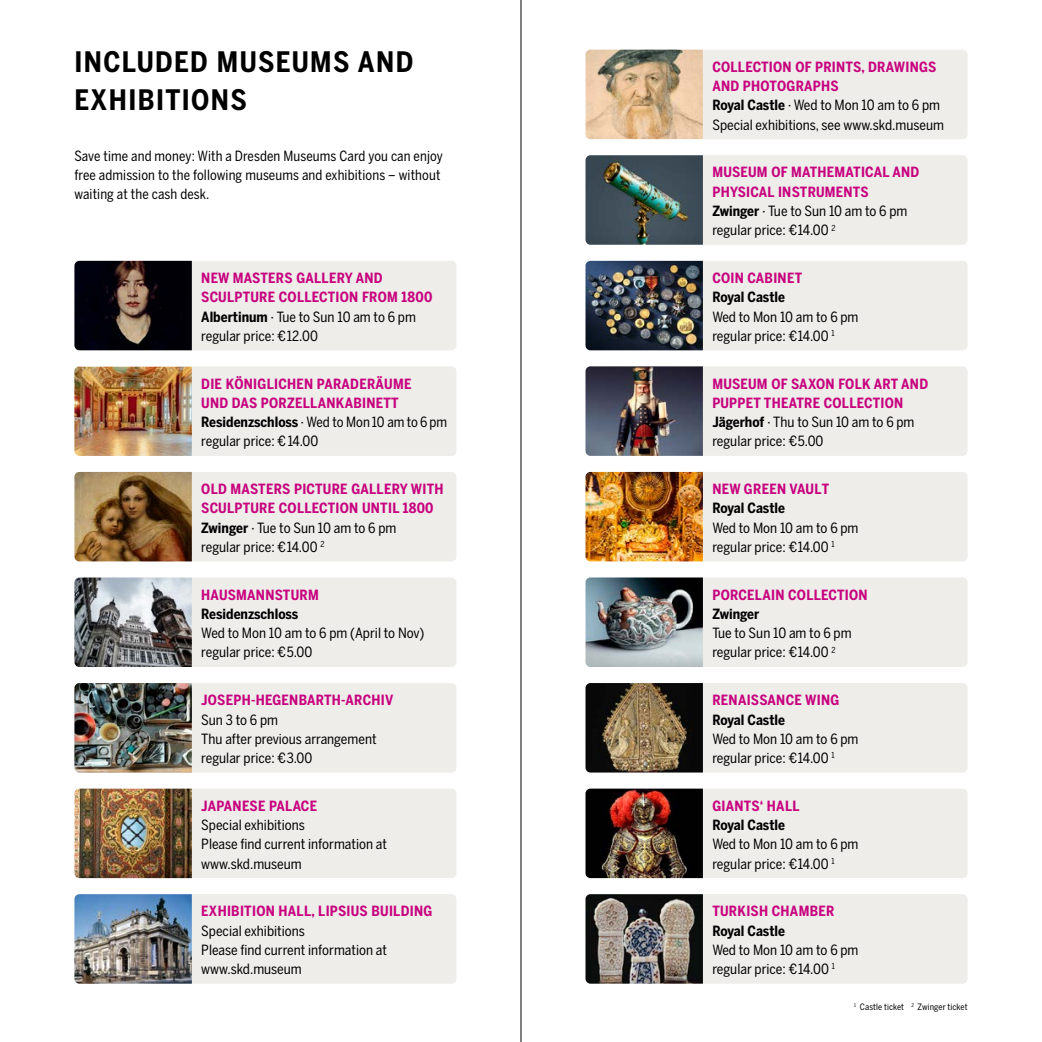
<style>
.page{position:relative;width:1042px;height:1042px;background:#fff}
.page>*{position:absolute;margin:0;border:0;box-sizing:border-box;transform-origin:0 0}
.t1{font:700 28px/38.5px "Benton Sans Cond";letter-spacing:.05em;color:#000}
.t2{font:14px/19.2px "Benton Sans Cond";color:#000}
.t3{font:700 14px/19.2px "Benton Sans Cond";letter-spacing:.02em;color:#c7007e}
.t4{font:700 14px "Benton Sans Cond";color:#000}
.t5{font:8.75px "Benton Sans Cond";letter-spacing:.01em;color:#000}
.s1{color:#000}
.s2{font-weight:400;color:#000}
.s3{font-weight:700;color:#c7007e}
.s4{font-weight:700}
</style>
<div class="page">
<div style="left:192px;top:789px;width:264px;height:89px;background:#eeedea"></div>
<img style="left:74px;top:788px;width:118px;height:90px">
<div style="left:192px;top:472px;width:264px;height:89px;background:#eeedea"></div>
<img style="left:74px;top:472px;width:118px;height:89px">
<div style="left:192px;top:683px;width:264px;height:89px;background:#eeedea"></div>
<img style="left:74px;top:683px;width:118px;height:89px">
<div style="left:192px;top:366px;width:264px;height:90px;background:#eeedea"></div>
<img style="left:74px;top:367px;width:118px;height:89px">
<div style="left:192px;top:261px;width:264px;height:89px;background:#eeedea"></div>
<img style="left:74px;top:261px;width:118px;height:89px">
<div style="left:192px;top:894px;width:264px;height:89px;background:#eeedea"></div>
<img style="left:74px;top:894px;width:118px;height:89px">
<div style="left:192px;top:577px;width:264px;height:90px;background:#eeedea"></div>
<img style="left:74px;top:577px;width:118px;height:90px">
<div style="left:703px;top:683px;width:264px;height:89px;background:#eeedea"></div>
<img style="left:585px;top:683px;width:118px;height:89px">
<div style="left:703px;top:366px;width:264px;height:90px;background:#eeedea"></div>
<img style="left:585px;top:366px;width:118px;height:90px">
<div style="left:703px;top:261px;width:264px;height:89px;background:#eeedea"></div>
<img style="left:585px;top:261px;width:118px;height:89px">
<div style="left:703px;top:577px;width:264px;height:90px;background:#eeedea"></div>
<img style="left:585px;top:577px;width:118px;height:90px">
<div style="left:703px;top:789px;width:264px;height:89px;background:#eeedea"></div>
<img style="left:585px;top:788px;width:118px;height:90px">
<div style="left:703px;top:50px;width:264px;height:89px;background:#eeedea"></div>
<img style="left:585px;top:50px;width:118px;height:89px">
<div style="left:703px;top:894px;width:264px;height:89px;background:#eeedea"></div>
<img style="left:585px;top:894px;width:118px;height:89px">
<div style="left:703px;top:155px;width:264px;height:90px;background:#eeedea"></div>
<img style="left:585px;top:155px;width:118px;height:90px">
<div style="left:703px;top:472px;width:264px;height:89px;background:#eeedea"></div>
<img style="left:585px;top:472px;width:118px;height:89px">
<hr style="left:521px;top:0;width:1px;height:1042px;background:#000">
<h1 class="t1" style="left:74px;top:42px;width:340px">INCLUDED MUSEUMS AND<br>EXHIBITIONS</h1>
<p class="t2" style="left:74px;top:146px;width:370px">Save time and money: With a Dresden Museums Card you can enjoy free admission to the following museums and exhibitions – without waiting at the cash desk.</p>
<p class="t3" style="left:201px;top:268px;width:233px">NEW MASTERS GALLERY AND<br>SCULPTURE COLLECTION FROM 1800<br><span class="s1">Albertinum</span> <span class="s2">· Tue to Sun 10 am to 6 pm regular price: €12.00</span></p>
<p class="t3" style="left:201px;top:374px;width:247px">DIE KÖNIGLICHEN PARADERÄUME<br>UND DAS PORZELLANKABINETT<br><span class="s1">Residenzschloss</span> <span class="s2">· Wed to Mon 10 am to 6 pm regular price: € 14.00</span></p>
<p class="t3" style="left:201px;top:479px;width:244px">OLD MASTERS PICTURE GALLERY WITH<br>SCULPTURE COLLECTION UNTIL 1800<br><span class="s1">Zwinger</span> <span class="s2">· Tue to Sun 10 am to 6 pm<br>regular price: €14.00</span> <sup>2</sup></p>
<p class="t3" style="left:201px;top:585px;width:119px">HAUSMANNSTURM</p>
<p class="t4" style="left:201px;top:605px;width:99px">Residenzschloss</p>
<p class="t2" style="left:201px;top:623px;width:224px">Wed to Mon 10 am to 6 pm (April to Nov) regular price: €5.00</p>
<p class="t3" style="left:201px;top:690px;width:193px">JOSEPH-HEGENBARTH-ARCHIV</p>
<p class="t2" style="left:201px;top:710px;width:177px">Sun 3 to 6 pm<br>Thu after previous arrangement regular price: €3.00</p>
<p class="t3" style="left:201px;top:796px;width:117px">JAPANESE PALACE</p>
<p class="t2" style="left:201px;top:815px;width:187px">Special exhibitions<br>Please find current information at www.skd.museum</p>
<p class="t3" style="left:201px;top:901px;width:233px">EXHIBITION HALL, LIPSIUS BUILDING</p>
<p class="t2" style="left:201px;top:921px;width:187px">Special exhibitions<br>Please find current information at www.skd.museum</p>
<p class="t2" style="left:712px;top:57px;width:233px"><span class="s3">COLLECTION OF PRINTS, DRAWINGS<br>AND PHOTOGRAPHS<br></span><span class="s4">Royal Castle</span> · Wed to Mon 10 am to 6 pm<br>Special exhibitions, see www.skd.museum</p>
<p class="t3" style="left:712px;top:163px;width:208px">MUSEUM OF MATHEMATICAL AND<br>PHYSICAL INSTRUMENTS<br><span class="s1">Zwinger</span> <span class="s2">· Tue to Sun 10 am to 6 pm regular price: €14.00</span> <sup>2</sup></p>
<p class="t3" style="left:712px;top:268px;width:91px">COIN CABINET</p>
<p class="t4" style="left:712px;top:289px;width:74px">Royal Castle</p>
<p class="t2" style="left:712px;top:307px;width:148px">Wed to Mon 10 am to 6 pm regular price: €14.00 <sup>1</sup></p>
<p class="t3" style="left:712px;top:374px;width:217px">MUSEUM OF SAXON FOLK ART AND<br>PUPPET THEATRE COLLECTION<br><span class="s1">Jägerhof</span> <span class="s2">· Thu to Sun 10 am to 6 pm regular price: €5.00</span></p>
<p class="t3" style="left:712px;top:479px;width:118px">NEW GREEN VAULT</p>
<p class="t4" style="left:712px;top:500px;width:74px">Royal Castle</p>
<p class="t2" style="left:712px;top:518px;width:148px">Wed to Mon 10 am to 6 pm regular price: €14.00 <sup>1</sup></p>
<p class="t3" style="left:712px;top:585px;width:157px">PORCELAIN COLLECTION</p>
<p class="t4" style="left:712px;top:605px;width:48px">Zwinger</p>
<p class="t2" style="left:712px;top:623px;width:141px">Tue to Sun 10 am to 6 pm regular price: €14.00 <sup>2</sup></p>
<p class="t3" style="left:712px;top:690px;width:128px">RENAISSANCE WING</p>
<p class="t4" style="left:712px;top:711px;width:74px">Royal Castle</p>
<p class="t2" style="left:712px;top:729px;width:148px">Wed to Mon 10 am to 6 pm regular price: €14.00 <sup>1</sup></p>
<p class="t3" style="left:712px;top:796px;width:89px">GIANTS‘ HALL</p>
<p class="t4" style="left:712px;top:817px;width:74px">Royal Castle</p>
<p class="t2" style="left:712px;top:834px;width:148px">Wed to Mon 10 am to 6 pm regular price: €14.00 <sup>1</sup></p>
<p class="t3" style="left:712px;top:901px;width:123px">TURKISH CHAMBER</p>
<p class="t4" style="left:712px;top:922px;width:74px">Royal Castle</p>
<p class="t2" style="left:712px;top:940px;width:148px">Wed to Mon 10 am to 6 pm regular price: €14.00 <sup>1</sup></p>
<p class="t5" style="left:854px;top:1001px;width:115px"><sup>1</sup> Castle ticket <sup>2</sup> Zwinger ticket</p>
</div>
